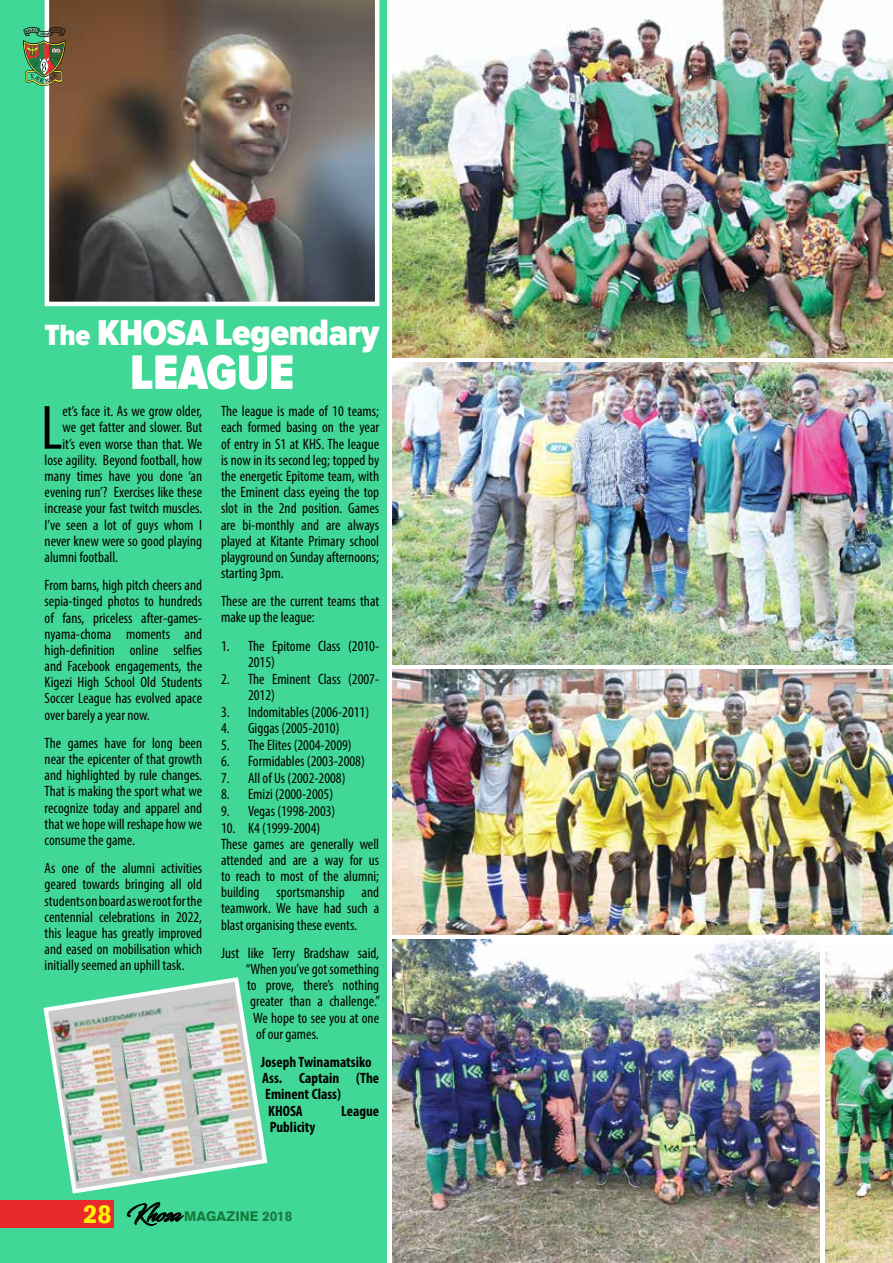
<style>
.page{position:relative;width:893px;height:1263px;background:#fff}
.page>*{position:absolute;margin:0;border:0;box-sizing:border-box;transform-origin:0 0}
.t1{font:condensed 63px "Myriad Pro";color:#000}
.t2{font:900 50.25px "Proxima Nova Cond";letter-spacing:-.01em;color:#fff}
.t3{font:900 38.1px "Proxima Nova Cond";letter-spacing:-.01em;color:#fff}
.t4{font:900 25.5px "Akzidenz Grotesk";color:#fff200}
.t5{font:condensed 15px/16.2px "Myriad Pro";color:#000;text-align:justify}
.t6{font:700 condensed 15px "Myriad Pro";color:#000}
.t7{font:900 13.5px "Akzidenz Grotesk";color:#177a3e}
.s1{font-size:30.3px}
.s2{font-size:37.2px}
.s3{font-family:"Blacksword";font-weight:400;font-size:21px;color:#000}
.s4{font-size:25.5px;color:#fff200}
</style>
<div class="page">
<div style="left:0;top:0;width:387px;height:1263px;background:#41d797"></div>
<img style="left:392px;top:670px;width:501px;height:264px">
<img style="left:45px;top:0;width:334px;height:306px">
<img style="left:392px;top:0;width:501px;height:357px">
<img style="left:825px;top:951px;width:68px;height:312px">
<img style="left:392px;top:940px;width:428px;height:323px">
<img style="left:392px;top:363px;width:501px;height:301px">
<img style="left:43px;top:977px;width:225px;height:217px">
<div style="left:0;top:1200px;width:114px;height:28px;background:#e92a2c"></div>
<svg style="left:127px;top:1202px;width:57px;height:24px"></svg>
<img style="left:23px;top:26px;width:43px;height:60px">
<h3 class="t3" style="left:45px;top:315px;width:336px"><span class="s1">The</span> <span class="s2">KHOSA</span> Legendary</h3>
<h2 class="t2" style="left:130px;top:349px;width:166px">LEAGUE</h2>
<h1 class="t1" style="left:41px;top:390px;width:23px">L</h1>
<p class="t5" style="left:63px;top:403px;width:141px">et’s face it. As we grow older,</p>
<p class="t5" style="left:63px;top:419px;width:141px">we get fatter and slower. But</p>
<p class="t5" style="left:63px;top:435px;width:141px">it’s even worse than that. We</p>
<p class="t5" style="left:45px;top:452px;width:159px">lose agility. Beyond football, how</p>
<p class="t5" style="left:45px;top:468px;width:159px">many times have you done ‘an</p>
<p class="t5" style="left:45px;top:484px;width:159px">evening run’? Exercises like these</p>
<p class="t5" style="left:45px;top:500px;width:159px">increase your fast twitch muscles.</p>
<p class="t5" style="left:45px;top:516px;width:159px">I’ve seen a lot of guys whom I</p>
<p class="t5" style="left:45px;top:532px;width:159px">never knew were so good playing</p>
<p class="t5" style="left:45px;top:549px;width:75px">alumni football.</p>
<p class="t5" style="left:45px;top:577px;width:159px">From barns, high pitch cheers and sepia-tinged photos to hundreds of fans, priceless after-games&shy;nyama-choma moments and high-definition online selfies and Facebook engagements, the Kigezi High School Old Students Soccer League has evolved apace over barely a year now.</p>
<p class="t5" style="left:45px;top:735px;width:159px">The games have for long been near the epicenter of that growth and highlighted by rule changes.<br>That is making the sport what we recognize today and apparel and that we hope will reshape how we consume the game.</p>
<p class="t5" style="left:45px;top:860px;width:159px">As one of the alumni activities geared towards bringing all old students on board as we root for the centennial celebrations in 2022, this league has greatly improved and eased on mobilisation which initially seemed an uphill task.</p>
<p class="t5" style="left:221px;top:403px;width:160px">The league is made of 10 teams; each formed basing on the year of entry in S1 at KHS. The league is now in its second leg; topped by the energetic Epitome team, with the Eminent class eyeing the top slot in the 2nd position. Games are bi-monthly and are always played at Kitante Primary school playground on Sunday afternoons; starting 3pm.</p>
<p class="t5" style="left:221px;top:593px;width:160px">These are the current teams that make up the league:</p>
<p class="t5" style="left:248px;top:638px;width:133px;text-indent:-27px">1. The Epitome Class (2010-<br>2015)</p>
<p class="t5" style="left:248px;top:671px;width:133px;text-indent:-27px">2. The Eminent Class (2007-<br>2012)</p>
<p class="t5" style="left:221px;top:704px;width:150px">3. Indomitables (2006-2011)</p>
<p class="t5" style="left:221px;top:720px;width:120px">4. Giggas (2005-2010)</p>
<p class="t5" style="left:221px;top:737px;width:132px">5. The Elites (2004-2009)</p>
<p class="t5" style="left:221px;top:753px;width:145px">6. Formidables (2003-2008)</p>
<p class="t5" style="left:221px;top:770px;width:126px">7. All of Us (2002-2008)</p>
<p class="t5" style="left:221px;top:786px;width:114px">8. Emizi (2000-2005)</p>
<p class="t5" style="left:221px;top:803px;width:116px">9. Vegas (1998-2003)</p>
<p class="t5" style="left:221px;top:819px;width:160px;text-align:left">10. K4 (1999-2004)<br>These games are generally well attended and are a way for us to reach to most of the alumni; building sportsmanship and teamwork. We have had such a blast organising these events.</p>
<p class="t5" style="left:221px;top:944px;width:160px">Just like Terry Bradshaw said,</p>
<p class="t5" style="left:246px;top:961px;width:135px">“When you’ve got something</p>
<p class="t5" style="left:247px;top:977px;width:134px">to prove, there’s nothing</p>
<p class="t5" style="left:250px;top:993px;width:132px">greater than a challenge.”</p>
<p class="t5" style="left:253px;top:1009px;width:127px">We hope to see you at one</p>
<p class="t5" style="left:256px;top:1025px;width:64px">of our games.</p>
<p class="t6" style="left:261px;top:1052px;width:112px">Joseph Twinamatsiko</p>
<p class="t6" style="left:262px;top:1069px;width:118px">Ass. Captain (The</p>
<p class="t6" style="left:265px;top:1085px;width:77px">Eminent Class)</p>
<p class="t6" style="left:268px;top:1101px;width:36px">KHOSA</p>
<p class="t6" style="left:341px;top:1101px;width:40px">League</p>
<p class="t6" style="left:270px;top:1117px;width:47px">Publicity</p>
<h3 class="t4" style="left:58px;top:1197px;width:30px">28</h3>
<p class="t7" style="left:135px;top:1207px;width:170px"><span class="s3">Khosa</span> MAGAZINE 2018</p>
<p class="t7" style="left:83px;top:1207px;width:210px"><span class="s4">28</span> <span class="s3">Khosa</span> MAGAZINE 2018</p>
</div>
